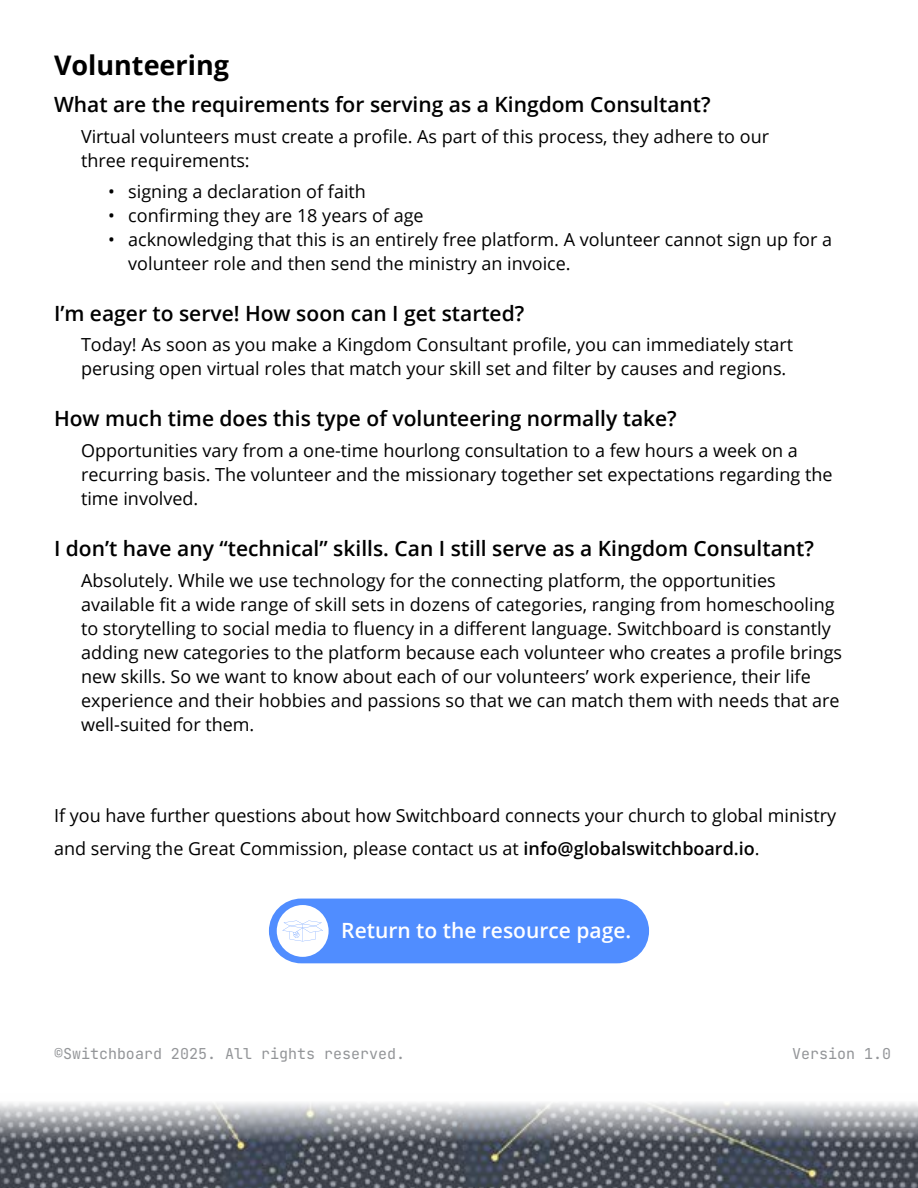
<style>
.page{position:relative;width:918px;height:1188px;background:#fff}
.page>*{position:absolute;margin:0;border:0;box-sizing:border-box;transform-origin:0 0}
.t1{font:700 27px "Open Sans";color:#000}
.t2{font:600 21px "Open Sans";color:#000}
.t3{font:600 21px "Open Sans";color:#fff}
.t4{font:18px/24px "Open Sans";color:#000}
.t5{font:15px "Jet Brains Mono";color:#939598}
.s1{font-weight:600}
</style>
<div class="page">
<img style="left:0;top:1102px;width:918px;height:86px">
<div style="left:269px;top:899px;width:380px;height:64px;background:#508dff;border-radius:32px"></div>
<div style="left:277px;top:905px;width:52px;height:52px;background:#fff;border-radius:50%"></div>
<svg style="left:282px;top:921px;width:41px;height:20px"></svg>
<h1 class="t1" style="left:54px;top:46px;width:177px">Volunteering</h1>
<p class="t2" style="left:54px;top:90px;width:658px">What are the requirements for serving as a Kingdom Consultant?</p>
<p class="t4" style="left:81px;top:124px;width:690px">Virtual volunteers must create a profile. As part of this process, they adhere to our three requirements:</p>
<p class="t4" style="left:108px;top:179px;width:259px">• signing a declaration of faith</p>
<p class="t4" style="left:108px;top:203px;width:317px">• confirming they are 18 years of age</p>
<p class="t4" style="left:128px;top:227px;width:705px;text-indent:-20px">• acknowledging that this is an entirely free platform. A volunteer cannot sign up for a volunteer role and then send the ministry an invoice.</p>
<p class="t2" style="left:54px;top:299px;width:472px">I’m eager to serve! How soon can I get started?</p>
<p class="t4" style="left:81px;top:332px;width:714px">Today! As soon as you make a Kingdom Consultant profile, you can immediately start perusing open virtual roles that match your skill set and filter by causes and regions.</p>
<p class="t2" style="left:54px;top:404px;width:624px">How much time does this type of volunteering normally take?</p>
<p class="t4" style="left:81px;top:438px;width:753px">Opportunities vary from a one-time hourlong consultation to a few hours a week on a recurring basis. The volunteer and the missionary together set expectations regarding the time involved.</p>
<p class="t2" style="left:54px;top:534px;width:762px">I don’t have any “technical” skills. Can I still serve as a Kingdom Consultant?</p>
<p class="t4" style="left:81px;top:568px;width:763px">Absolutely. While we use technology for the connecting platform, the opportunities available fit a wide range of skill sets in dozens of categories, ranging from homeschooling to storytelling to social media to fluency in a different language. Switchboard is constantly adding new categories to the platform because each volunteer who creates a profile brings new skills. So we want to know about each of our volunteers’ work experience, their life experience and their hobbies and passions so that we can match them with needs that are well-suited for them.</p>
<p class="t4" style="left:54px;top:798px;width:784px;line-height:33px">If you have further questions about how Switchboard connects your church to global ministry and serving the Great Commission, please contact us at <span class="s1">info@globalswitchboard.io</span>.</p>
<p class="t3" style="left:341px;top:916px;width:291px">Return to the resource page.</p>
<p class="t5" style="left:54px;top:1043px;width:353px">©Switchboard 2025. All rights reserved.</p>
<p class="t5" style="left:792px;top:1043px;width:100px">Version 1.0</p>
</div>
